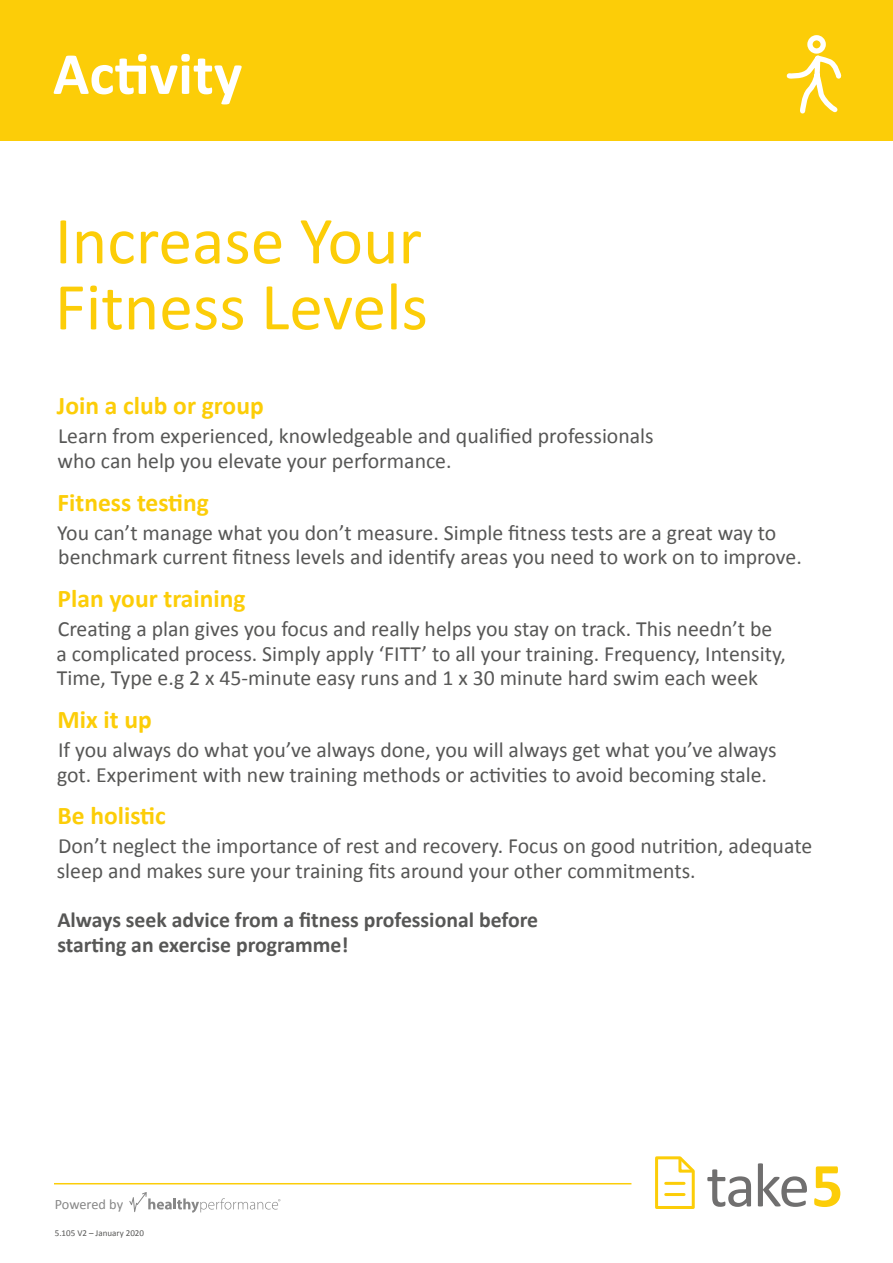
<style>
.page{position:relative;width:893px;height:1263px;background:#fff}
.page>*{position:absolute;margin:0;border:0;box-sizing:border-box;transform-origin:0 0}
.t1{font:67.5px/66px "Calibri";color:#fccd08}
.t2{font:63.15px "Calibri";color:#706f6f}
.t3{font:700 60.15px "Calibri";color:#fff}
.t4{font:700 25.5px "Calibri";color:#fccd08}
.t5{font:21.75px/24.8px "Calibri";color:#575756}
.t6{font:700 21.75px/24.8px "Calibri";color:#575756}
.t7{font:14.25px "Calibri";letter-spacing:-.005em;color:#878787}
.t8{font:9px "Calibri";color:#575756}
.s1{font-weight:700;color:#fccd08}
</style>
<div class="page">
<div style="left:0;top:0;width:893px;height:140px;background:#fccd08"></div>
<svg style="left:655px;top:1156px;width:40px;height:53px"></svg>
<hr style="left:666px;top:1182px;width:18px;height:3px;background:#fccd08">
<hr style="left:666px;top:1193px;width:18px;height:3px;background:#fccd08">
<hr style="left:54px;top:1183px;width:577px;height:1px;background:#fccd08">
<svg style="left:129px;top:1192px;width:151px;height:21px"></svg>
<svg style="left:786px;top:35px;width:56px;height:79px"></svg>
<h3 class="t3" style="left:53px;top:35px;width:191px">Activity</h3>
<h1 class="t1" style="left:55px;top:208px;width:375px">Increase Your<br>Fitness Levels</h1>
<p class="t4" style="left:57px;top:389px;width:208px">Join a club or group</p>
<p class="t5" style="left:58px;top:424px;width:598px">Learn from experienced, knowledgeable and qualified professionals who can help you elevate your performance.</p>
<p class="t4" style="left:58px;top:486px;width:153px">Fitness testing</p>
<p class="t5" style="left:57px;top:520px;width:746px">You can’t manage what you don’t measure. Simple fitness tests are a great way to benchmark current fitness levels and identify areas you need to work on to improve.</p>
<p class="t4" style="left:58px;top:582px;width:189px">Plan your training</p>
<p class="t5" style="left:57px;top:616px;width:731px">Creating a plan gives you focus and really helps you stay on track. This needn’t be a complicated process. Simply apply ‘FITT’ to all your training. Frequency, Intensity,<br>Time, Type e.g 2 x 45-minute easy runs and 1 x 30 minute hard swim each week</p>
<p class="t4" style="left:58px;top:703px;width:96px">Mix it up</p>
<p class="t5" style="left:57px;top:737px;width:721px">If you always do what you’ve always done, you will always get what you’ve always got. Experiment with new training methods or activities to avoid becoming stale.</p>
<p class="t4" style="left:58px;top:799px;width:110px">Be holistic</p>
<p class="t5" style="left:57px;top:834px;width:757px">Don’t neglect the importance of rest and recovery. Focus on good nutrition, adequate sleep and makes sure your training fits around your other commitments.</p>
<p class="t6" style="left:57px;top:908px;width:482px">Always seek advice from a fitness professional before starting an exercise programme!</p>
<p class="t7" style="left:55px;top:1195px;width:70px">Powered by</p>
<p class="t8" style="left:55px;top:1227px;width:91px">5.105 V2 – January 2020</p>
<h2 class="t2" style="left:706px;top:1145px;width:138px">take<span class="s1">5</span></h2>
</div>
